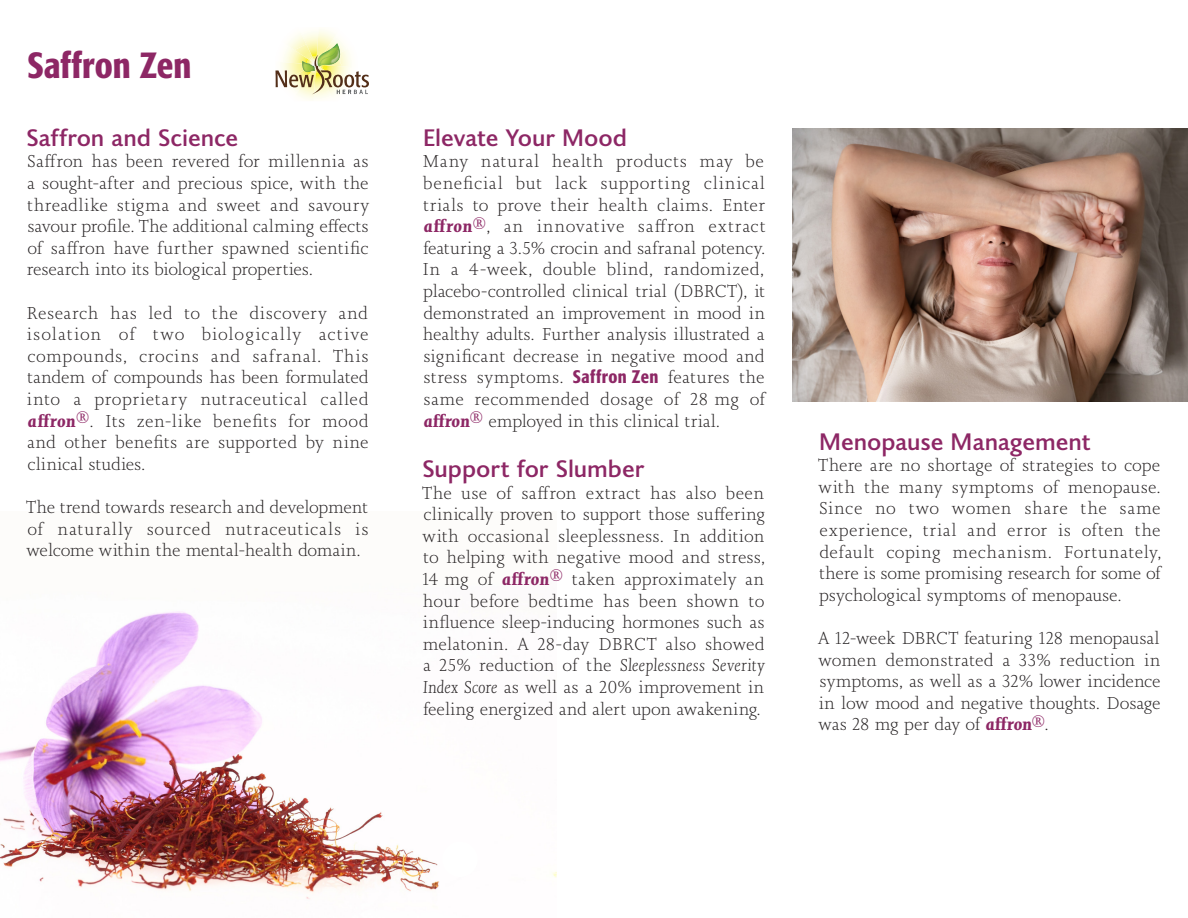
<style>
.page{position:relative;width:1188px;height:918px;background:#fff}
.page>*{position:absolute;margin:0;border:0;box-sizing:border-box;transform-origin:0 0}
.t1{font:500 condensed 36px "Formata";color:#8d2765}
.Main_text{font:500 24px "Joanna Sans Nova";color:#8d2765}
.Main_text-2{font:300 18px/21.6px "Joanna Nova";letter-spacing:-.005em;color:#231f20;text-align:justify}
.s1{font-weight:700;font-style:italic;color:#8d2765}
.s2{font-family:"Formata";font-weight:500;font-stretch:condensed;color:#8d2765}
.s3{font-style:italic}
</style>
<div class="page">
<img style="left:0;top:611px;width:556px;height:288px">
<svg style="left:275px;top:29px;width:94px;height:71px"></svg>
<div style="left:442px;top:842px;width:36px;height:35px;background:#fff;border-radius:50%"></div>
<img style="left:792px;top:128px;width:396px;height:273px">
<p class="t1" style="left:27px;top:43px;width:165px">Saffron Zen</p>
<p class="Main_text" style="left:26px;top:120px;width:213px">Saffron and Science</p>
<p class="Main_text-2" style="left:27px;top:150px;width:344px">Saffron has been revered for millennia as a sought-after and precious spice, with the threadlike stigma and sweet and savoury savour profile. The additional calming effects of saffron have further spawned scientific research into its biological properties.</p>
<p class="Main_text-2" style="left:26px;top:302px;width:344px">Research has led to the discovery and isolation of two biologically active compounds, crocins and safranal. This tandem of compounds has been formulated into a proprietary nutraceutical called <span class="s1">affron</span><sup>®</sup>. Its zen-like benefits for mood and other benefits are supported by nine clinical studies.</p>
<p class="Main_text-2" style="left:26px;top:496px;width:344px">The trend towards research and development of naturally sourced nutraceuticals is welcome within the mental-health domain.</p>
<p class="Main_text" style="left:423px;top:120px;width:205px">Elevate Your Mood</p>
<p class="Main_text-2" style="left:422px;top:150px;width:345px">Many natural health products may be beneficial but lack supporting clinical trials to prove their health claims. Enter <span class="s1">affron</span><sup>®</sup>, an innovative saffron extract featuring a 3.5% crocin and safranal potency.<br>In a 4‑week, double blind, randomized, placebo-controlled clinical trial (DBRCT), it demonstrated an improvement in mood in healthy adults. Further analysis illustrated a significant decrease in negative mood and stress symptoms. <span class="s2">Saffron Zen</span> features the same recommended dosage of 28 mg of <span class="s1">affron</span><sup>®</sup> employed in this clinical trial.</p>
<p class="Main_text" style="left:422px;top:451px;width:224px">Support for Slumber</p>
<p class="Main_text-2" style="left:422px;top:482px;width:345px">The use of saffron extract has also been clinically proven to support those suffering with occasional sleeplessness. In addition to helping with negative mood and stress, 14 mg of <span class="s1">affron</span><sup>®</sup> taken approximately an hour before bedtime has been shown to influence sleep-inducing hormones such as melatonin. A 28‑day DBRCT also showed a 25% reduction of the <span class="s3">Sleeplessness Severity Index Score</span> as well as a 20% improvement in feeling energized and alert upon awakening.</p>
<p class="Main_text" style="left:819px;top:424px;width:273px">Menopause Management</p>
<p class="Main_text-2" style="left:818px;top:454px;width:345px">There are no shortage of strategies to cope with the many symptoms of menopause.<br>Since no two women share the same experience, trial and error is often the default coping mechanism. Fortunately, there is some promising research for some of psychological symptoms of menopause.</p>
<p class="Main_text-2" style="left:818px;top:627px;width:345px">A 12‑week DBRCT featuring 128 menopausal women demonstrated a 33% reduction in symptoms, as well as a 32% lower incidence in low mood and negative thoughts. Dosage was 28 mg per day of <span class="s1">affron</span><sup>®</sup>.</p>
</div>
